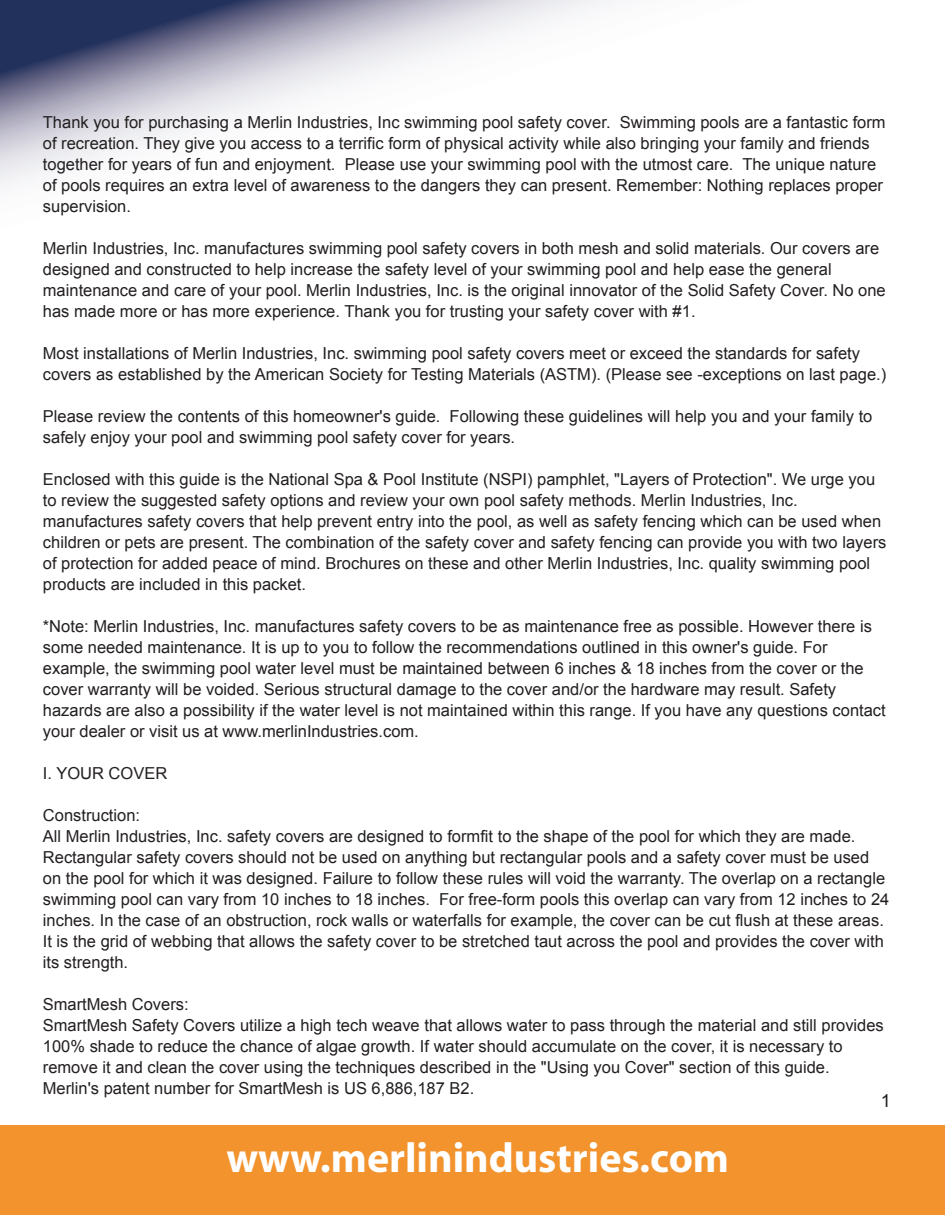
<style>
.page{position:relative;width:945px;height:1215px;background:#fff}
.page>*{position:absolute;margin:0;border:0;box-sizing:border-box;transform-origin:0 0}
.t1{font:700 42px "Myriad";color:#fff}
.t2{font:18px "Arial";color:#231f20}
.t3{font:16.5px/21px "Arial";color:#231f20}
</style>
<div class="page">
<svg style="left:0;top:0;width:612px;height:187px"></svg>
<div style="left:0;top:1125px;width:945px;height:90px;background:#f2932e"></div>
<p class="t3" style="left:43px;top:112px;width:844px">Thank you for purchasing a Merlin Industries, Inc swimming pool safety cover. Swimming pools are a fantastic form of recreation. They give you access to a terrific form of physical activity while also bringing your family and friends together for years of fun and enjoyment. Please use your swimming pool with the utmost care. The unique nature of pools requires an extra level of awareness to the dangers they can present. Remember: Nothing replaces proper supervision.</p>
<p class="t3" style="left:43px;top:238px;width:844px">Merlin Industries, Inc. manufactures swimming pool safety covers in both mesh and solid materials. Our covers are designed and constructed to help increase the safety level of your swimming pool and help ease the general maintenance and care of your pool. Merlin Industries, Inc. is the original innovator of the Solid Safety Cover. No one has made more or has more experience. Thank you for trusting your safety cover with #1.</p>
<p class="t3" style="left:43px;top:343px;width:845px">Most installations of Merlin Industries, Inc. swimming pool safety covers meet or exceed the standards for safety covers as established by the American Society for Testing Materials (ASTM). (Please see -exceptions on last page.)</p>
<p class="t3" style="left:43px;top:406px;width:831px">Please review the contents of this homeowner's guide. Following these guidelines will help you and your family to safely enjoy your pool and swimming pool safety cover for years.</p>
<p class="t3" style="left:43px;top:469px;width:845px">Enclosed with this guide is the National Spa &amp; Pool Institute (NSPI) pamphlet, "Layers of Protection". We urge you to review the suggested safety options and review your own pool safety methods. Merlin Industries, Inc. manufactures safety covers that help prevent entry into the pool, as well as safety fencing which can be used when children or pets are present. The combination of the safety cover and safety fencing can provide you with two layers of protection for added peace of mind. Brochures on these and other Merlin Industries, Inc. quality swimming pool products are included in this packet.</p>
<p class="t3" style="left:43px;top:616px;width:844px">*Note: Merlin Industries, Inc. manufactures safety covers to be as maintenance free as possible. However there is some needed maintenance. It is up to you to follow the recommendations outlined in this owner's guide. For example, the swimming pool water level must be maintained between 6 inches &amp; 18 inches from the cover or the cover warranty will be voided. Serious structural damage to the cover and/or the hardware may result. Safety hazards are also a possibility if the water level is not maintained within this range. If you have any questions contact your dealer or visit us at www.merlinIndustries.com.</p>
<p class="t3" style="left:43px;top:763px;width:126px">I. YOUR COVER</p>
<p class="t3" style="left:43px;top:805px;width:848px">Construction:<br>All Merlin Industries, Inc. safety covers are designed to formfit to the shape of the pool for which they are made.<br>Rectangular safety covers should not be used on anything but rectangular pools and a safety cover must be used on the pool for which it was designed. Failure to follow these rules will void the warranty. The overlap on a rectangle swimming pool can vary from 10 inches to 18 inches. For free-form pools this overlap can vary from 12 inches to 24 inches. In the case of an obstruction, rock walls or waterfalls for example, the cover can be cut flush at these areas.<br>It is the grid of webbing that allows the safety cover to be stretched taut across the pool and provides the cover with its strength.</p>
<p class="t3" style="left:43px;top:994px;width:843px">SmartMesh Covers:<br>SmartMesh Safety Covers utilize a high tech weave that allows water to pass through the material and still provides 100% shade to reduce the chance of algae growth. If water should accumulate on the cover, it is necessary to remove it and clean the cover using the techniques described in the "Using you Cover" section of this guide.<br>Merlin's patent number for SmartMesh is US 6,886,187 B2.</p>
<p class="t2" style="left:881px;top:1089px;width:12px">1</p>
<p class="t1" style="left:226px;top:1137px;width:504px">www.merlinindustries.com</p>
</div>
